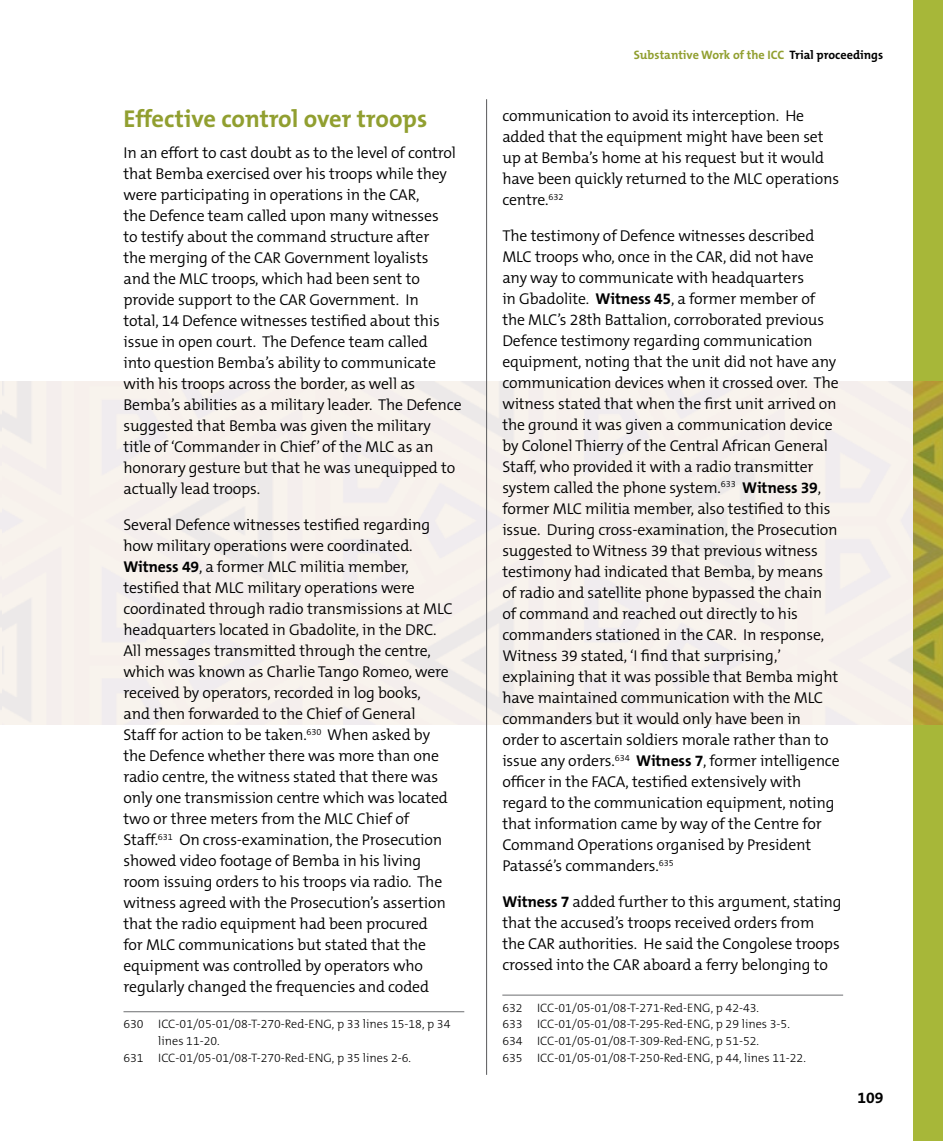
<style>
.page{position:relative;width:943px;height:1141px;background:#fff}
.page>*{position:absolute;margin:0;border:0;box-sizing:border-box;transform-origin:0 0}
.t1{font:700 24.5px "The Mix B7";color:#919f30}
.t2{font:300 15.75px/21px "The Mix B4";letter-spacing:-.01em;color:#000}
.t3{font:700 15.75px "The Mix B7";color:#000}
.t4{font:300 12.25px/16.6px "The Mix B3";color:#000}
.t5{font:700 12.25px "The Mix B7";color:#919f30}
.s1{font-family:"The Mix B7";font-weight:700}
.s2{color:#000}
</style>
<div class="page">
<svg style="left:913px;top:0;width:30px;height:1141px;background:#a7b037"></svg>
<hr style="left:486px;top:99px;width:1px;height:976px;background:#58595b">
<hr style="left:123px;top:1011px;width:341px;height:1px;background:#6d6e71">
<hr style="left:502px;top:995px;width:341px;height:1px;background:#6d6e71">
<h1 class="t1" style="left:123px;top:106px;width:305px">Effective control over troops</h1>
<p class="t2" style="left:123px;top:143px;width:340px">In an effort to cast doubt as to the level of control that Bemba exercised over his troops while they were participating in operations in the CAR,<br>the Defence team called upon many witnesses<br>to testify about the command structure after<br>the merging of the CAR Government loyalists<br>and the MLC troops, which had been sent to provide support to the CAR Government. In<br>total, 14 Defence witnesses testified about this issue in open court. The Defence team called<br>into question Bemba’s ability to communicate with his troops across the border, as well as Bemba’s abilities as a military leader. The Defence suggested that Bemba was given the military title of ‘Commander in Chief’ of the MLC as an honorary gesture but that he was unequipped to actually lead troops.</p>
<p class="t2" style="left:123px;top:515px;width:331px">Several Defence witnesses testified regarding how military operations were coordinated.<br><span class="s1">Witness 49</span>, a former MLC militia member, testified that MLC military operations were coordinated through radio transmissions at MLC headquarters located in Gbadolite, in the DRC.<br>All messages transmitted through the centre, which was known as Charlie Tango Romeo, were received by operators, recorded in log books,<br>and then forwarded to the Chief of General<br>Staff for action to be taken.<sup>630</sup> When asked by the Defence whether there was more than one radio centre, the witness stated that there was only one transmission centre which was located two or three meters from the MLC Chief of Staff.<sup>631</sup> On cross-examination, the Prosecution showed video footage of Bemba in his living room issuing orders to his troops via radio. The witness agreed with the Prosecution’s assertion that the radio equipment had been procured<br>for MLC communications but stated that the equipment was controlled by operators who regularly changed the frequencies and coded</p>
<p class="t4" style="left:123px;top:1016px;width:328px">630 ICC-01/05-01/08-T-270-Red-ENG, p 33 lines 15-18, p 34</p>
<p class="t4" style="left:158px;top:1033px;width:63px">lines 11-20.</p>
<p class="t4" style="left:123px;top:1050px;width:289px">631 ICC-01/05-01/08-T-270-Red-ENG, p 35 lines 2-6.</p>
<p class="t5" style="left:633px;top:48px;width:251px">Substantive Work of the ICC <span class="s2">Trial proceedings</span></p>
<p class="t2" style="left:502px;top:106px;width:338px">communication to avoid its interception. He added that the equipment might have been set up at Bemba’s home at his request but it would have been quickly returned to the MLC operations centre.<sup>632</sup></p>
<p class="t2" style="left:502px;top:226px;width:339px">The testimony of Defence witnesses described MLC troops who, once in the CAR, did not have any way to communicate with headquarters<br>in Gbadolite. <span class="s1">Witness 45</span>, a former member of the MLC’s 28th Battalion, corroborated previous Defence testimony regarding communication equipment, noting that the unit did not have any communication devices when it crossed over. The witness stated that when the first unit arrived on the ground it was given a communication device by Colonel Thierry of the Central African General Staff, who provided it with a radio transmitter system called the phone system.<sup>633</sup> <span class="s1">Witness 39</span>, former MLC militia member, also testified to this issue. During cross-examination, the Prosecution suggested to Witness 39 that previous witness testimony had indicated that Bemba, by means of radio and satellite phone bypassed the chain of command and reached out directly to his commanders stationed in the CAR. In response, Witness 39 stated, ‘I find that surprising,’ explaining that it was possible that Bemba might have maintained communication with the MLC commanders but it would only have been in order to ascertain soldiers morale rather than to issue any orders.<sup>634</sup> <span class="s1">Witness 7</span>, former intelligence officer in the FACA, testified extensively with regard to the communication equipment, noting that information came by way of the Centre for Command Operations organised by President Patassé’s commanders.<sup>635</sup></p>
<p class="t2" style="left:502px;top:891px;width:341px"><span class="s1">Witness 7</span> added further to this argument, stating that the accused’s troops received orders from<br>the CAR authorities. He said the Congolese troops crossed into the CAR aboard a ferry belonging to</p>
<p class="t4" style="left:502px;top:1000px;width:305px">632 ICC-01/05-01/08-T-271-Red-ENG, p 42-43.<br>633 ICC-01/05-01/08-T-295-Red-ENG, p 29 lines 3-5.<br>634 ICC-01/05-01/08-T-309-Red-ENG, p 51-52.<br>635 ICC-01/05-01/08-T-250-Red-ENG, p 44, lines 11-22.</p>
<p class="t3" style="left:857px;top:1090px;width:27px">109</p>
</div>
